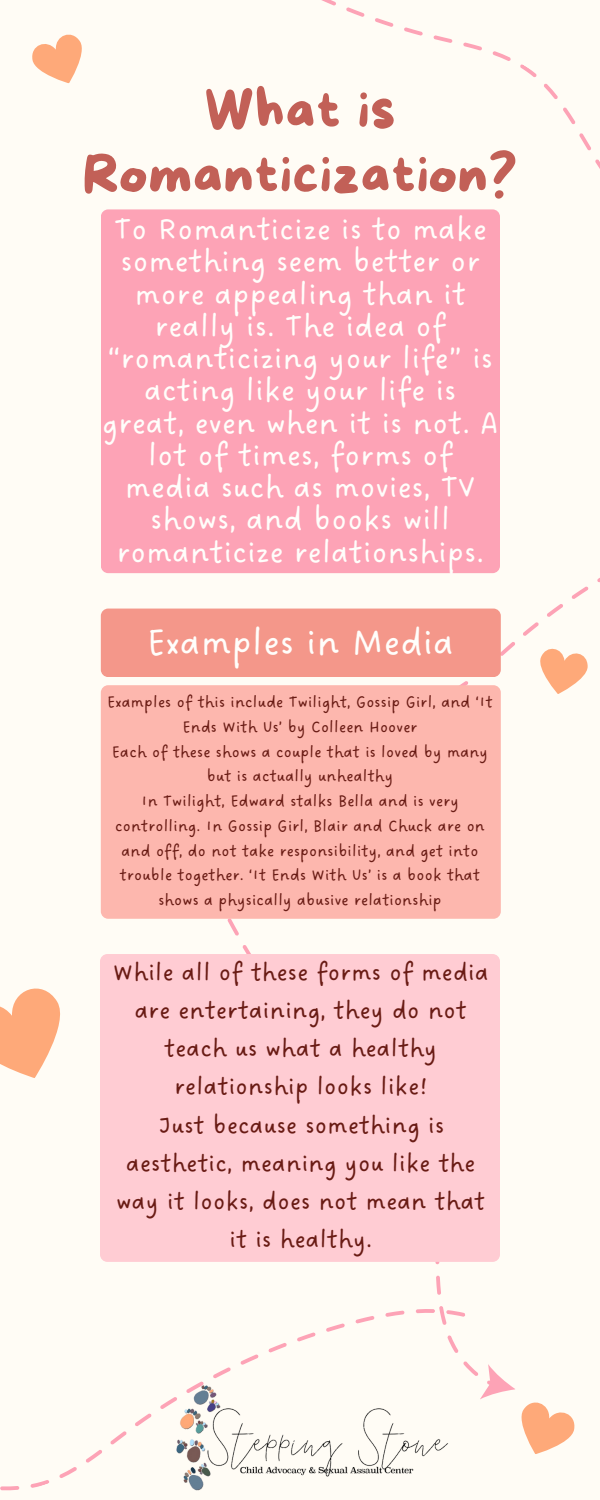
<style>
.page{position:relative;width:600px;height:1500px;background:#fffcf5}
.page>*{position:absolute;margin:0;border:0;box-sizing:border-box;transform-origin:0 0}
.t1{font:54px/64.5px "More Sugar";letter-spacing:.01em;color:#c26057;text-align:center}
.t2{font:39px "DO Sans Regular";letter-spacing:.01em;color:#fffefb}
.t3{font:33px/32.2px "DO Sans Regular";letter-spacing:.01em;color:#fffefb;text-align:center}
.t4{font:26px/38.2px "DO Sans Regular";letter-spacing:.01em;color:#691b14;text-align:center}
.t5{font:17px/24.8px "DO Sans Regular";letter-spacing:.01em;color:#691b14;text-align:center}
</style>
<div class="page">
<div style="left:101px;top:209px;width:399px;height:364px;background:#fda3b6;border-radius:7px"></div>
<svg style="left:198px;top:567px;width:402px;height:127px"></svg>
<svg style="left:0;top:1275px;width:467px;height:216px"></svg>
<div style="left:101px;top:609px;width:400px;height:68px;background:#f4978a;border-radius:7px"></div>
<div style="left:101px;top:685px;width:400px;height:234px;background:#fdb7ae;border-radius:7px"></div>
<div style="left:100px;top:954px;width:400px;height:308px;background:#ffccd3;border-radius:7px"></div>
<svg style="left:101px;top:0;width:499px;height:215px"></svg>
<svg style="left:0;top:988px;width:60px;height:90px"></svg>
<svg style="left:32px;top:34px;width:50px;height:50px"></svg>
<svg style="left:467px;top:1362px;width:108px;height:92px"></svg>
<img style="left:150px;top:1383px;width:301px;height:108px">
<h1 class="t1" style="left:83px;top:80px;width:436px">What is<br>Romanticization?</h1>
<p class="t3" style="left:102px;top:215px;width:398px">To Romanticize is to make something seem better or more appealing than it really is. The idea of “romanticizing your life” is acting like your life is great, even when it is not. A lot of times, forms of media such as movies, TV shows, and books will romanticize relationships.</p>
<h2 class="t2" style="left:147px;top:620px;width:309px">Examples in Media</h2>
<p class="t5" style="left:107px;top:690px;width:387px">Examples of this include Twilight, Gossip Girl, and ‘It Ends With Us’ by Colleen Hoover<br>Each of these shows a couple that is loved by many but is actually unhealthy<br>In Twilight, Edward stalks Bella and is very controlling. In Gossip Girl, Blair and Chuck are on and off, do not take responsibility, and get into trouble together. ‘It Ends With Us’ is a book that shows a physically abusive relationship</p>
<h3 class="t4" style="left:113px;top:954px;width:378px">While all of these forms of media are entertaining, they do not teach us what a healthy relationship looks like!<br>Just because something is aesthetic, meaning you like the way it looks, does not mean that it is healthy.</h3>
</div>
